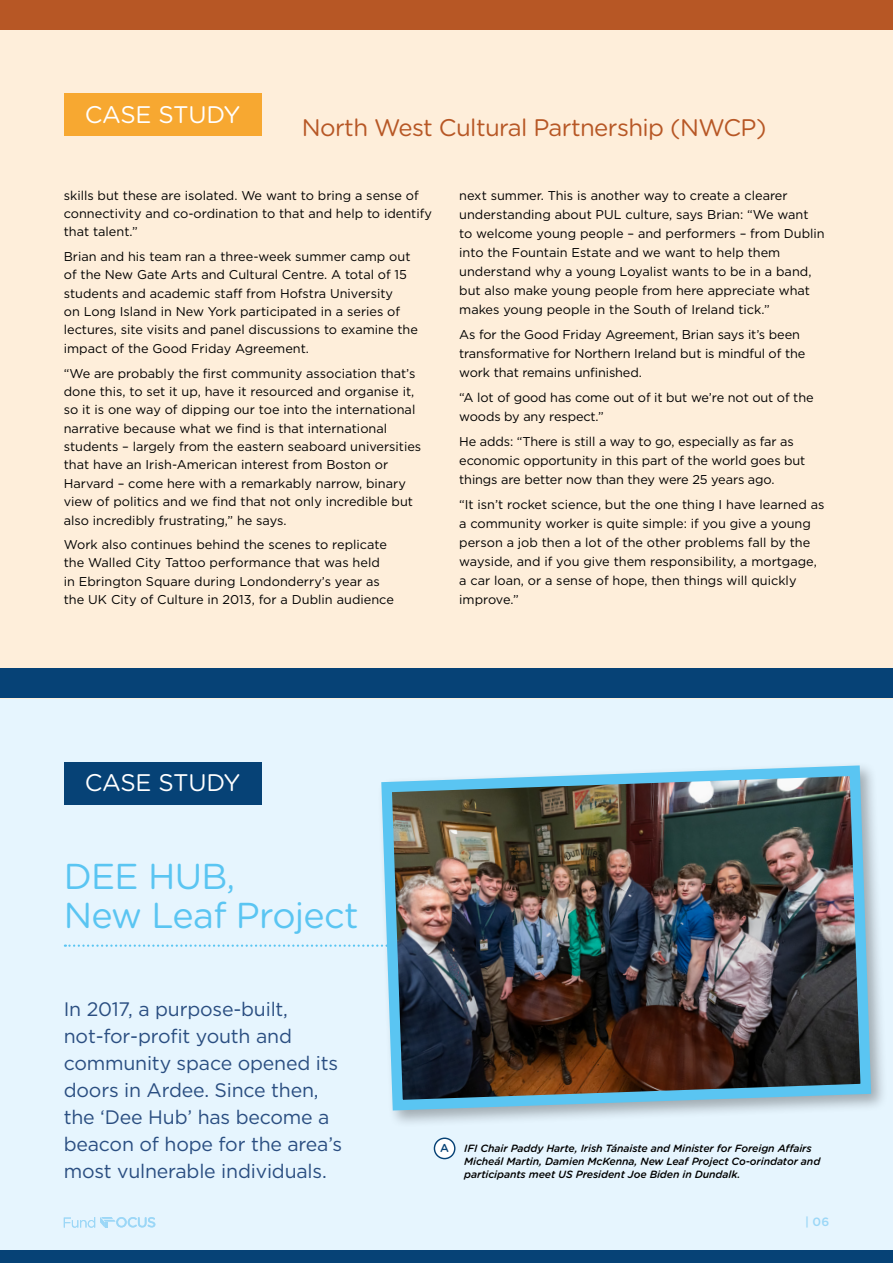
<style>
.page{position:relative;width:893px;height:1263px;background:#fff}
.page>*{position:absolute;margin:0;border:0;box-sizing:border-box;transform-origin:0 0}
.t1{font:36px/39px "Gotham Rounded";letter-spacing:-.02em;color:#5ac5f2}
.t2{font:24px "Gotham Rounded";letter-spacing:-.025em;color:#b75725}
.t3{font:24px "Gotham Rounded";letter-spacing:-.01em;color:#fff}
.t4{font:19.5px/27px "Gotham";letter-spacing:-.01em;color:#2a4e81}
.t5{font:12.75px/18.9px "Gotham";color:#000}
.t6{font:500 12px "Gotham";color:#9bd7f7}
.t7{font:500 11.55px "Gotham Rounded";color:#064276}
.t8{font:italic 500 10.5px/12.6px "Gotham Rounded";letter-spacing:-.01em;color:#000}
</style>
<div class="page">
<div style="left:0;top:678px;width:893px;height:585px;background:#e6f5fe"></div>
<div style="left:0;top:0;width:893px;height:698px;background:#feeeda"></div>
<div style="left:64px;top:94px;width:197px;height:42px;background:#f7a831"></div>
<div style="left:0;top:0;width:893px;height:30px;background:#b75725"></div>
<div style="left:0;top:1250px;width:893px;height:13px;background:#064276"></div>
<svg style="left:64px;top:1217px;width:91px;height:11px"></svg>
<div style="left:0;top:668px;width:893px;height:30px;background:#064276"></div>
<div style="left:64px;top:762px;width:197px;height:42px;background:#064276"></div>
<svg style="left:65px;top:944px;width:309px;height:3px"></svg>
<div style="left:377px;top:761px;width:511px;height:367px;background:#000;opacity:.3"></div>
<img style="left:376px;top:761px;width:500px;height:355px">
<div style="left:434px;top:1138px;width:21px;height:20px;background:#fff;border-radius:50%"></div>
<div style="left:434px;top:1137px;width:21px;height:22px;border:1px solid #064276;border-radius:50%"></div>
<p class="t3" style="left:85px;top:98px;width:157px">CASE STUDY</p>
<p class="t2" style="left:302px;top:111px;width:466px">North West Cultural Partnership (NWCP)</p>
<p class="t5" style="left:64px;top:186px;width:370px;line-height:18px">skills but these are isolated. We want to bring a sense of connectivity and co-ordination to that and help to identify that talent.”</p>
<p class="t5" style="left:64px;top:247px;width:356px;line-height:18.5px">Brian and his team ran a three-week summer camp out of the New Gate Arts and Cultural Centre. A total of 15 students and academic staff from Hofstra University<br>on Long Island in New York participated in a series of lectures, site visits and panel discussions to examine the impact of the Good Friday Agreement.</p>
<p class="t5" style="left:64px;top:363px;width:359px;line-height:18.5px">“We are probably the first community association that’s done this, to set it up, have it resourced and organise it, so it is one way of dipping our toe into the international narrative because what we find is that international students – largely from the eastern seaboard universities that have an Irish-American interest from Boston or Harvard – come here with a remarkably narrow, binary view of politics and we find that not only incredible but also incredibly frustrating,” he says.</p>
<p class="t5" style="left:64px;top:535px;width:332px;line-height:18.3px">Work also continues behind the scenes to replicate the Walled City Tattoo performance that was held in Ebrington Square during Londonderry’s year as the UK City of Culture in 2013, for a Dublin audience</p>
<p class="t5" style="left:459px;top:186px;width:367px">next summer. This is another way to create a clearer understanding about PUL culture, says Brian: “We want to welcome young people – and performers – from Dublin into the Fountain Estate and we want to help them understand why a young Loyalist wants to be in a band, but also make young people from here appreciate what makes young people in the South of Ireland tick.”</p>
<p class="t5" style="left:459px;top:325px;width:348px">As for the Good Friday Agreement, Brian says it’s been transformative for Northern Ireland but is mindful of the work that remains unfinished.</p>
<p class="t5" style="left:459px;top:388px;width:356px">“A lot of good has come out of it but we’re not out of the woods by any respect.”</p>
<p class="t5" style="left:459px;top:432px;width:348px">He adds: “There is still a way to go, especially as far as economic opportunity in this part of the world goes but things are better now than they were 25 years ago.</p>
<p class="t5" style="left:459px;top:495px;width:367px">“It isn’t rocket science, but the one thing I have learned as a community worker is quite simple: if you give a young person a job then a lot of the other problems fall by the wayside, and if you give them responsibility, a mortgage, a car loan, or a sense of hope, then things will quickly improve.”</p>
<p class="t3" style="left:85px;top:766px;width:157px">CASE STUDY</p>
<p class="t1" style="left:64px;top:855px;width:296px">DEE HUB,<br>New Leaf Project</p>
<p class="t4" style="left:64px;top:995px;width:280px">In 2017, a purpose-built, not-for-profit youth and community space opened its doors in Ardee. Since then, the ‘Dee Hub’ has become a beacon of hope for the area’s most vulnerable individuals.</p>
<p class="t7" style="left:440px;top:1140px;width:10px">A</p>
<p class="t8" style="left:464px;top:1142px;width:358px">IFI Chair Paddy Harte, Irish Tánaiste and Minister for Foreign Affairs<br>Micheál Martin, Damien McKenna, New Leaf Project Co-orindator and participants meet US President Joe Biden in Dundalk.</p>
<p class="t6" style="left:805px;top:1214px;width:26px">| 06</p>
</div>
